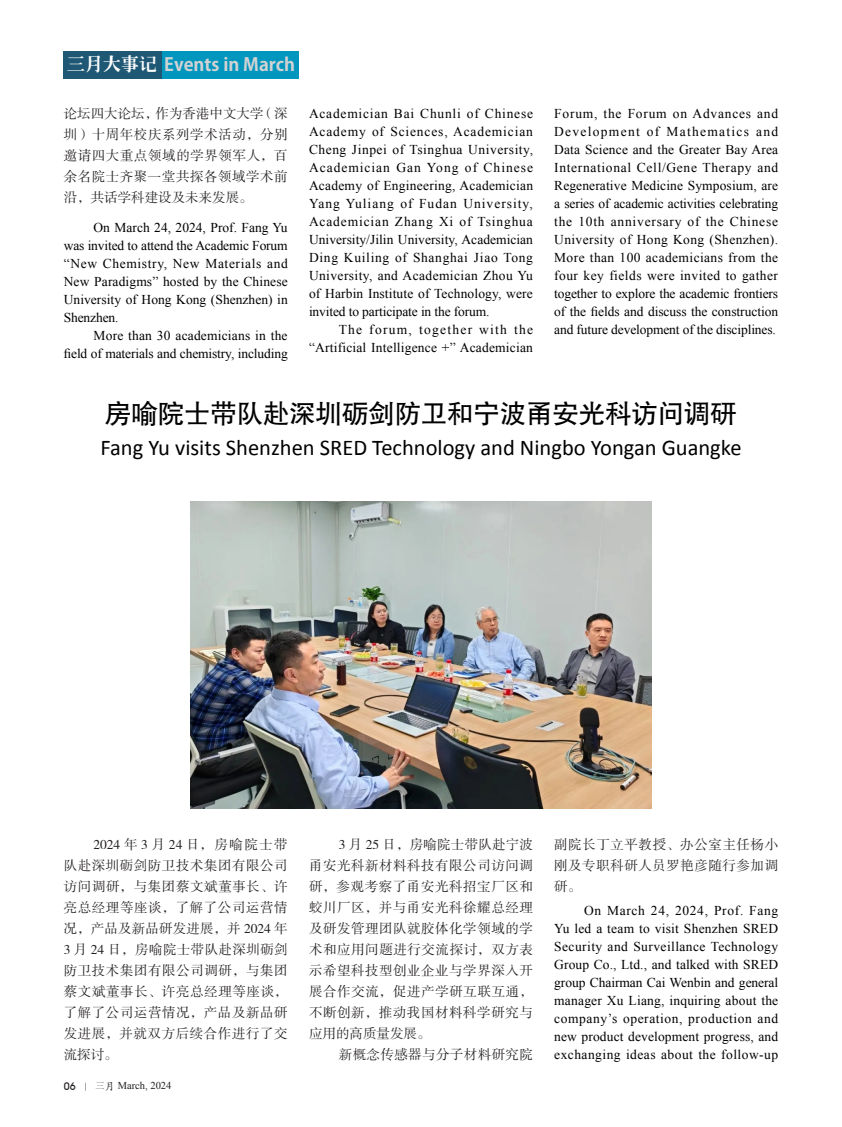
<style>
.page{position:relative;width:842px;height:1127px;background:#fff}
.page>*{position:absolute;margin:0;border:0;box-sizing:border-box;transform-origin:0 0}
.标题CN{font:27px "FZHTJW GB1 0";letter-spacing:-.025em;color:#000}
.标题EN{font:22.5px "Calibri";color:#000}
.栏目CN{font:700 18px "Koz Go Pr 6 N";color:#d1d2d4}
.正文EN{font:13.5px/18px "Times New Roman";letter-spacing:.01em;color:#000;text-align:justify}
.正文CN3{font:13.5px/21px "FZSSJW GB1 0";letter-spacing:.04em;color:#231f20;text-align:justify}
.正文EN-2{font:13.5px/18px "Times New Roman";letter-spacing:-.01em;color:#000;text-align:right}
.t1{font:10.5px "Times New Roman";color:#231f20}
.s1{font-family:"CT Lao Song SJ";font-weight:400;color:#fff}
.s2{font-family:"Avant Garde IT Cby BT";font-weight:500}
.s3{font-size:9px}
.s4{font-family:"Adobe Song Std";font-weight:300;font-size:9px}
.s5{font-family:"FZKTJW GB1 0"}
</style>
<div class="page">
<img style="left:191px;top:501px;width:460px;height:307px">
<div style="left:64px;top:51px;width:99px;height:27px;background:#1f5875"></div>
<div style="left:162px;top:51px;width:136px;height:27px;background:#0096be"></div>
<p class="栏目CN" style="left:67px;top:54px;width:230px"><span class="s1">三月大事记</span> Events in March</p>
<p class="正文CN3" style="left:64px;top:103px;width:225px">论坛四大论坛，作为香港中文大学（深圳）十周年校庆系列学术活动，分别邀请四大重点领域的学界领军人，百余名院士齐聚一堂共探各领域学术前沿，共话学科建设及未来发展。</p>
<p class="正文EN" style="left:64px;top:219px;width:226px;text-indent:30px">On March 24, 2024, Prof. Fang Yu was invited to attend the Academic Forum “New Chemistry, New Materials and New Paradigms” hosted by the Chinese University of Hong Kong (Shenzhen) in Shenzhen.</p>
<p class="正文EN-2" style="left:64px;top:327px;width:225px">More than 30 academicians in the<br>field of materials and chemistry, including</p>
<p class="正文EN" style="left:309px;top:104px;width:226px">Academician Bai Chunli of Chinese Academy of Sciences, Academician Cheng Jinpei of Tsinghua University, Academician Gan Yong of Chinese Academy of Engineering, Academician Yang Yuliang of Fudan University, Academician Zhang Xi of Tsinghua University/Jilin University, Academician Ding Kuiling of Shanghai Jiao Tong University, and Academician Zhou Yu of Harbin Institute of Technology, were invited to participate in the forum.</p>
<p class="正文EN" style="left:309px;top:320px;width:225px;text-align:right">The forum, together with the “Artificial Intelligence +” Academician</p>
<p class="正文EN" style="left:554px;top:104px;width:226px">Forum, the Forum on Advances and Development of Mathematics and Data Science and the Greater Bay Area International Cell/Gene Therapy and Regenerative Medicine Symposium, are a series of academic activities celebrating the 10th anniversary of the Chinese University of Hong Kong (Shenzhen).<br>More than 100 academicians from the four key fields were invited to gather together to explore the academic frontiers of the fields and discuss the construction and future development of the disciplines.</p>
<p class="标题CN" style="left:105px;top:398px;width:634px">房喻院士带队赴深圳砺剑防卫和宁波甬安光科访问调研</p>
<p class="标题EN" style="left:100px;top:434px;width:643px">Fang Yu visits Shenzhen SRED Technology and Ningbo Yongan Guangke</p>
<p class="正文CN3" style="left:64px;top:834px;width:225px;text-indent:30px">2024 年 3 月 24 日，房喻院士带队赴深圳砺剑防卫技术集团有限公司访问调研，与集团蔡文斌董事长、许亮总经理等座谈，了解了公司运营情况，产品及新品研发进展，并 2024 年3 月 24 日，房喻院士带队赴深圳砺剑防卫技术集团有限公司调研，与集团蔡文斌董事长、许亮总经理等座谈，了解了公司运营情况，产品及新品研发进展，并就双方后续合作进行了交流探讨。</p>
<p class="t1" style="left:64px;top:1079px;width:109px"><span class="s2">06</span> <span class="s3">|</span> <span class="s4">三</span><span class="s5">月</span> March, 2024</p>
<p class="正文CN3" style="left:309px;top:834px;width:225px;text-indent:30px">3 月 25 日，房喻院士带队赴宁波甬安光科新材料科技有限公司访问调研，参观考察了甬安光科招宝厂区和蛟川厂区，并与甬安光科徐耀总经理及研发管理团队就胶体化学领域的学术和应用问题进行交流探讨，双方表示希望科技型创业企业与学界深入开展合作交流，促进产学研互联互通，不断创新，推动我国材料科学研究与应用的高质量发展。</p>
<p class="正文CN3" style="left:339px;top:1044px;width:196px">新概念传感器与分子材料研究院</p>
<p class="正文CN3" style="left:554px;top:834px;width:225px">副院长丁立平教授、办公室主任杨小刚及专职科研人员罗艳彦随行参加调研。</p>
<p class="正文EN" style="left:554px;top:901px;width:226px;text-indent:30px">On March 24, 2024, Prof. Fang Yu led a team to visit Shenzhen SRED Security and Surveillance Technology Group Co., Ltd., and talked with SRED group Chairman Cai Wenbin and general manager Xu Liang, inquiring about the company’s operation, production and new product development progress, and exchanging ideas about the follow-up</p>
</div>
